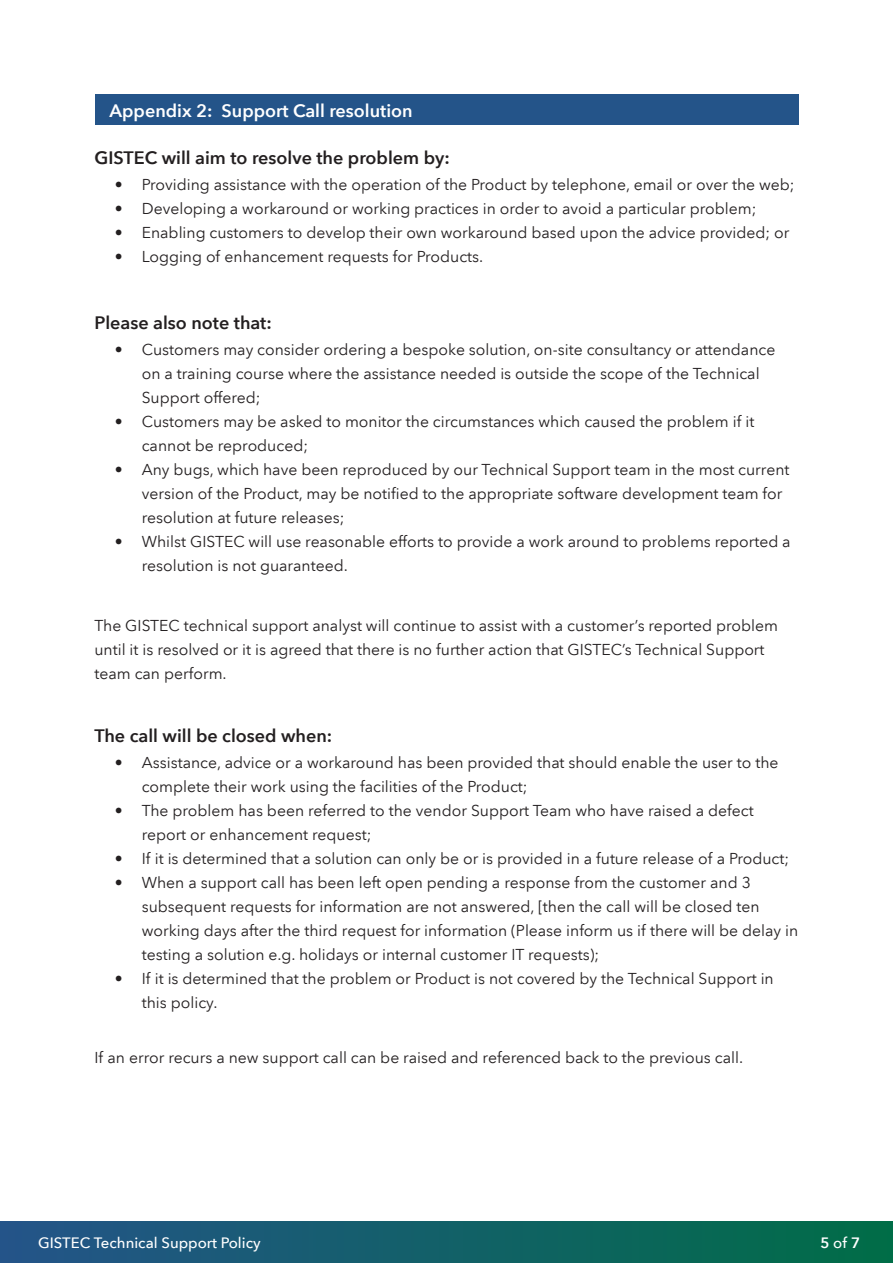
<style>
.page{position:relative;width:893px;height:1263px;background:#fff}
.page>*{position:absolute;margin:0;border:0;box-sizing:border-box;transform-origin:0 0}
.t1{font:600 18px "Avenir Next LT Pro";color:#231f20}
.t2{font:600 18px "Avenir Next LT Pro";color:#fff}
.t3{font:15.75px/24px "Avenir Next LT Pro";color:#231f20}
.t4{font:500 15px "Avenir Next LT Pro";color:#fff}
.t5{font:600 15px "Avenir Next LT Pro";color:#fff}
.s1{font-weight:500}
</style>
<div class="page">
<div style="left:1px;top:1221px;width:892px;height:42px;background:linear-gradient(to right,#245489,#006d47)"></div>
<div style="left:94px;top:95px;width:704px;height:30px;background:#245489"></div>
<p class="t2" style="left:109px;top:100px;width:305px">Appendix 2: Support Call resolution</p>
<p class="t1" style="left:95px;top:147px;width:357px">GISTEC will aim to resolve the problem by:</p>
<p class="t3" style="left:115px;top:173px;width:681px">• Providing assistance with the operation of the Product by telephone, email or over the web;</p>
<p class="t3" style="left:115px;top:197px;width:643px">• Developing a workaround or working practices in order to avoid a particular problem;</p>
<p class="t3" style="left:115px;top:221px;width:676px">• Enabling customers to develop their own workaround based upon the advice provided; or</p>
<p class="t3" style="left:115px;top:245px;width:370px">• Logging of enhancement requests for Products.</p>
<p class="t1" style="left:95px;top:312px;width:179px">Please also note that:</p>
<p class="t3" style="left:142px;top:337px;width:635px;text-indent:-27px">• Customers may consider ordering a bespoke solution, on-site consultancy or attendance on a training course where the assistance needed is outside the scope of the Technical<br>Support offered;</p>
<p class="t3" style="left:142px;top:409px;width:614px;text-indent:-27px">• Customers may be asked to monitor the circumstances which caused the problem if it cannot be reproduced;</p>
<p class="t3" style="left:142px;top:457px;width:649px;text-indent:-27px">• Any bugs, which have been reproduced by our Technical Support team in the most current version of the Product, may be notified to the appropriate software development team for resolution at future releases;</p>
<p class="t3" style="left:142px;top:529px;width:650px;text-indent:-27px">• Whilst GISTEC will use reasonable efforts to provide a work around to problems reported a resolution is not guaranteed.</p>
<p class="t3" style="left:94px;top:614px;width:685px">The GISTEC technical support analyst will continue to assist with a customer’s reported problem until it is resolved or it is agreed that there is no further action that GISTEC’s Technical Support team can perform.</p>
<p class="t1" style="left:94px;top:724px;width:239px">The call will be closed when:</p>
<p class="t3" style="left:142px;top:750px;width:638px;text-indent:-27px">• Assistance, advice or a workaround has been provided that should enable the user to the complete their work using the facilities of the Product;</p>
<p class="t3" style="left:142px;top:798px;width:613px;text-indent:-27px">• The problem has been referred to the vendor Support Team who have raised a defect report or enhancement request;</p>
<p class="t3" style="left:115px;top:846px;width:676px">• If it is determined that a solution can only be or is provided in a future release of a Product;</p>
<p class="t3" style="left:142px;top:870px;width:658px;text-indent:-27px">• When a support call has been left open pending a response from the customer and 3 subsequent requests for information are not answered, [then the call will be closed ten working days after the third request for information (Please inform us if there will be delay in testing a solution e.g. holidays or internal customer IT requests);</p>
<p class="t3" style="left:142px;top:966px;width:633px;text-indent:-27px">• If it is determined that the problem or Product is not covered by the Technical Support in this policy.</p>
<p class="t3" style="left:94px;top:1046px;width:650px">If an error recurs a new support call can be raised and referenced back to the previous call.</p>
<p class="t4" style="left:38px;top:1233px;width:224px">GISTEC Technical Support Policy</p>
<p class="t5" style="left:820px;top:1233px;width:41px">5 <span class="s1">of</span> 7</p>
</div>
